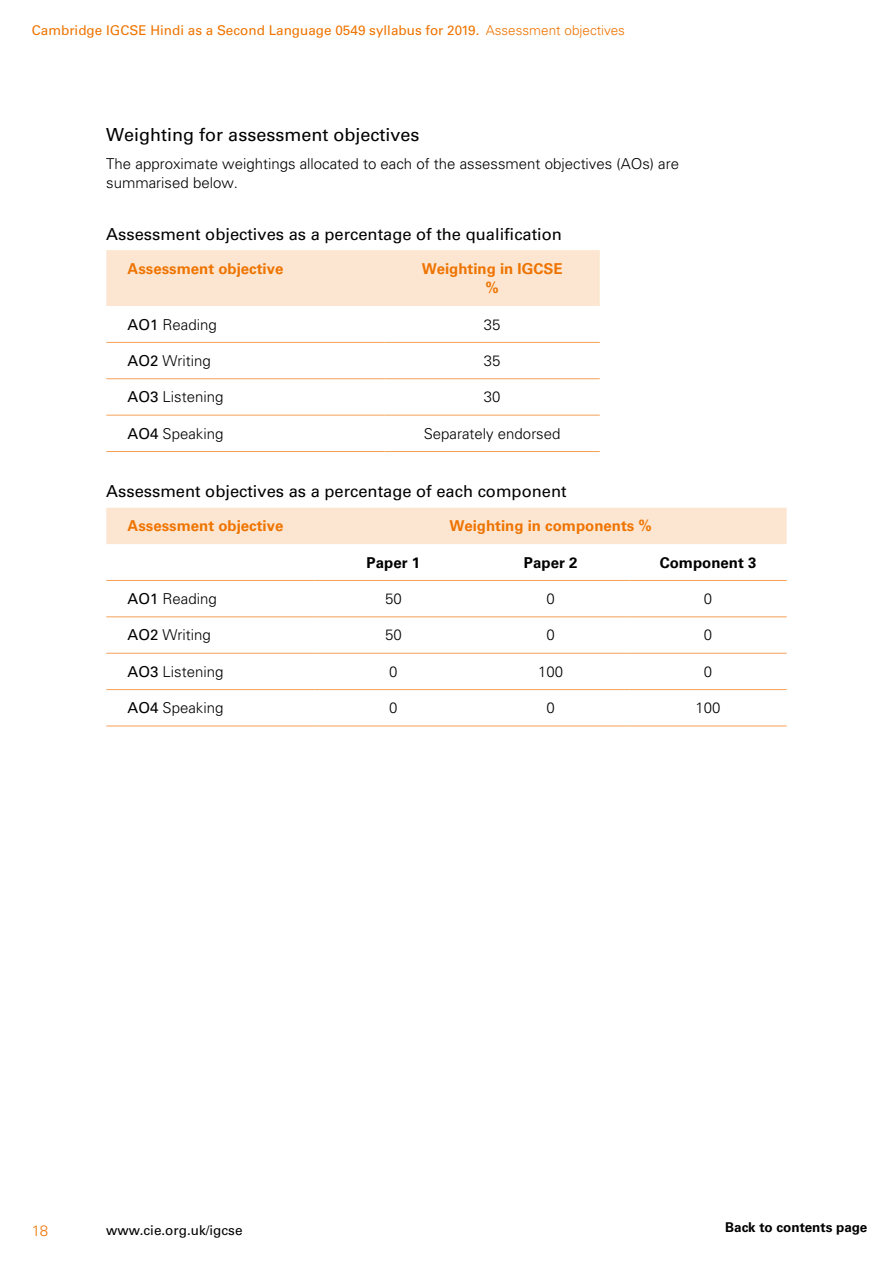
<style>
.page{position:relative;width:893px;height:1263px;background:#fff}
.page>*{position:absolute;margin:0;border:0;box-sizing:border-box;transform-origin:0 0}
.t1{font:18px "Univers LT Std";color:#000}
.t2{font:16.5px "Univers LT Std";color:#000}
.t3{font:300 15px/19.5px "Univers LT Std";color:#000}
.t4{font:700 15px/19.5px "Univers LT Std";color:#ee7402;text-align:center}
.t5{font:700 15px "Univers LT Std";color:#000}
.t6{font:300 15px "Univers LT Std";color:#ee7402}
.t7{font:13.5px "Univers LT Std";color:#ee7402}
.t8{font:13.5px "Univers LT Std";color:#000}
.t9{font:700 13.5px "Univers LT Std";color:#000}
.s1{font-weight:300}
.s2{font-weight:400}
</style>
<div class="page">
<div style="left:106px;top:250px;width:494px;height:56px;background:#fde6d1"></div>
<hr style="left:106px;top:342px;width:278px;height:1px;background:#f5a157">
<hr style="left:384px;top:342px;width:216px;height:1px;background:#f5a157">
<hr style="left:106px;top:378px;width:278px;height:1px;background:#f5a157">
<hr style="left:384px;top:378px;width:216px;height:1px;background:#f5a157">
<hr style="left:106px;top:415px;width:278px;height:1px;background:#f5a157">
<hr style="left:384px;top:415px;width:216px;height:1px;background:#f5a157">
<hr style="left:106px;top:451px;width:278px;height:1px;background:#f5a157">
<hr style="left:384px;top:451px;width:216px;height:1px;background:#f5a157">
<div style="left:106px;top:508px;width:681px;height:36px;background:#fde6d1"></div>
<hr style="left:106px;top:580px;width:209px;height:1px;background:#f5a157">
<hr style="left:315px;top:580px;width:157px;height:1px;background:#f5a157">
<hr style="left:472px;top:580px;width:157px;height:1px;background:#f5a157">
<hr style="left:629px;top:580px;width:158px;height:1px;background:#f5a157">
<hr style="left:106px;top:617px;width:209px;height:1px;background:#f5a157">
<hr style="left:315px;top:617px;width:157px;height:1px;background:#f5a157">
<hr style="left:472px;top:617px;width:157px;height:1px;background:#f5a157">
<hr style="left:629px;top:617px;width:158px;height:1px;background:#f5a157">
<hr style="left:106px;top:653px;width:209px;height:1px;background:#f5a157">
<hr style="left:315px;top:653px;width:157px;height:1px;background:#f5a157">
<hr style="left:472px;top:653px;width:157px;height:1px;background:#f5a157">
<hr style="left:629px;top:653px;width:158px;height:1px;background:#f5a157">
<hr style="left:106px;top:689px;width:209px;height:1px;background:#f5a157">
<hr style="left:315px;top:689px;width:157px;height:1px;background:#f5a157">
<hr style="left:472px;top:689px;width:157px;height:1px;background:#f5a157">
<hr style="left:629px;top:689px;width:158px;height:1px;background:#f5a157">
<hr style="left:106px;top:726px;width:209px;height:1px;background:#f5a157">
<hr style="left:315px;top:726px;width:157px;height:1px;background:#f5a157">
<hr style="left:472px;top:726px;width:157px;height:1px;background:#f5a157">
<hr style="left:629px;top:726px;width:158px;height:1px;background:#f5a157">
<p class="t7" style="left:32px;top:23px;width:595px">Cambridge IGCSE Hindi as a Second Language 0549 syllabus for 2019. <span class="s1">Assessment objectives</span></p>
<p class="t1" style="left:106px;top:124px;width:315px">Weighting for assessment objectives</p>
<p class="t3" style="left:106px;top:154px;width:574px">The approximate weightings allocated to each of the assessment objectives (AOs) are summarised below.</p>
<p class="t2" style="left:106px;top:224px;width:457px">Assessment objectives as a percentage of the qualification</p>
<p class="t4" style="left:128px;top:259px;width:157px">Assessment objective</p>
<p class="t4" style="left:422px;top:259px;width:142px">Weighting in IGCSE %</p>
<p class="t3" style="left:128px;top:315px;width:91px"><span class="s2">AO1</span> Reading</p>
<p class="t3" style="left:484px;top:315px;width:18px">35</p>
<p class="t3" style="left:128px;top:351px;width:85px"><span class="s2">AO2</span> Writing</p>
<p class="t3" style="left:484px;top:351px;width:18px">35</p>
<p class="t3" style="left:128px;top:387px;width:97px"><span class="s2">AO3</span> Listening</p>
<p class="t3" style="left:484px;top:387px;width:18px">30</p>
<p class="t3" style="left:128px;top:424px;width:97px"><span class="s2">AO4</span> Speaking</p>
<p class="t3" style="left:424px;top:424px;width:138px">Separately endorsed</p>
<p class="t2" style="left:106px;top:482px;width:462px">Assessment objectives as a percentage of each component</p>
<p class="t4" style="left:128px;top:516px;width:157px">Assessment objective</p>
<p class="t4" style="left:449px;top:516px;width:204px">Weighting in components %</p>
<p class="t5" style="left:367px;top:554px;width:55px">Paper 1</p>
<p class="t5" style="left:524px;top:554px;width:55px">Paper 2</p>
<p class="t5" style="left:660px;top:554px;width:98px">Component 3</p>
<p class="t3" style="left:128px;top:589px;width:91px"><span class="s2">AO1</span> Reading</p>
<p class="t3" style="left:385px;top:589px;width:18px">50</p>
<p class="t3" style="left:546px;top:589px;width:10px">0</p>
<p class="t3" style="left:704px;top:589px;width:10px">0</p>
<p class="t3" style="left:128px;top:625px;width:85px"><span class="s2">AO2</span> Writing</p>
<p class="t3" style="left:385px;top:625px;width:18px">50</p>
<p class="t3" style="left:546px;top:625px;width:10px">0</p>
<p class="t3" style="left:704px;top:625px;width:10px">0</p>
<p class="t3" style="left:128px;top:662px;width:97px"><span class="s2">AO3</span> Listening</p>
<p class="t3" style="left:389px;top:662px;width:10px">0</p>
<p class="t3" style="left:538px;top:662px;width:27px">100</p>
<p class="t3" style="left:704px;top:662px;width:10px">0</p>
<p class="t3" style="left:128px;top:698px;width:97px"><span class="s2">AO4</span> Speaking</p>
<p class="t3" style="left:389px;top:698px;width:10px">0</p>
<p class="t3" style="left:546px;top:698px;width:10px">0</p>
<p class="t3" style="left:695px;top:698px;width:27px">100</p>
<p class="t6" style="left:32px;top:1221px;width:18px">18</p>
<p class="t8" style="left:106px;top:1222px;width:138px">www.cie.org.uk/igcse</p>
<p class="t9" style="left:725px;top:1219px;width:144px">Back to contents page</p>
</div>
